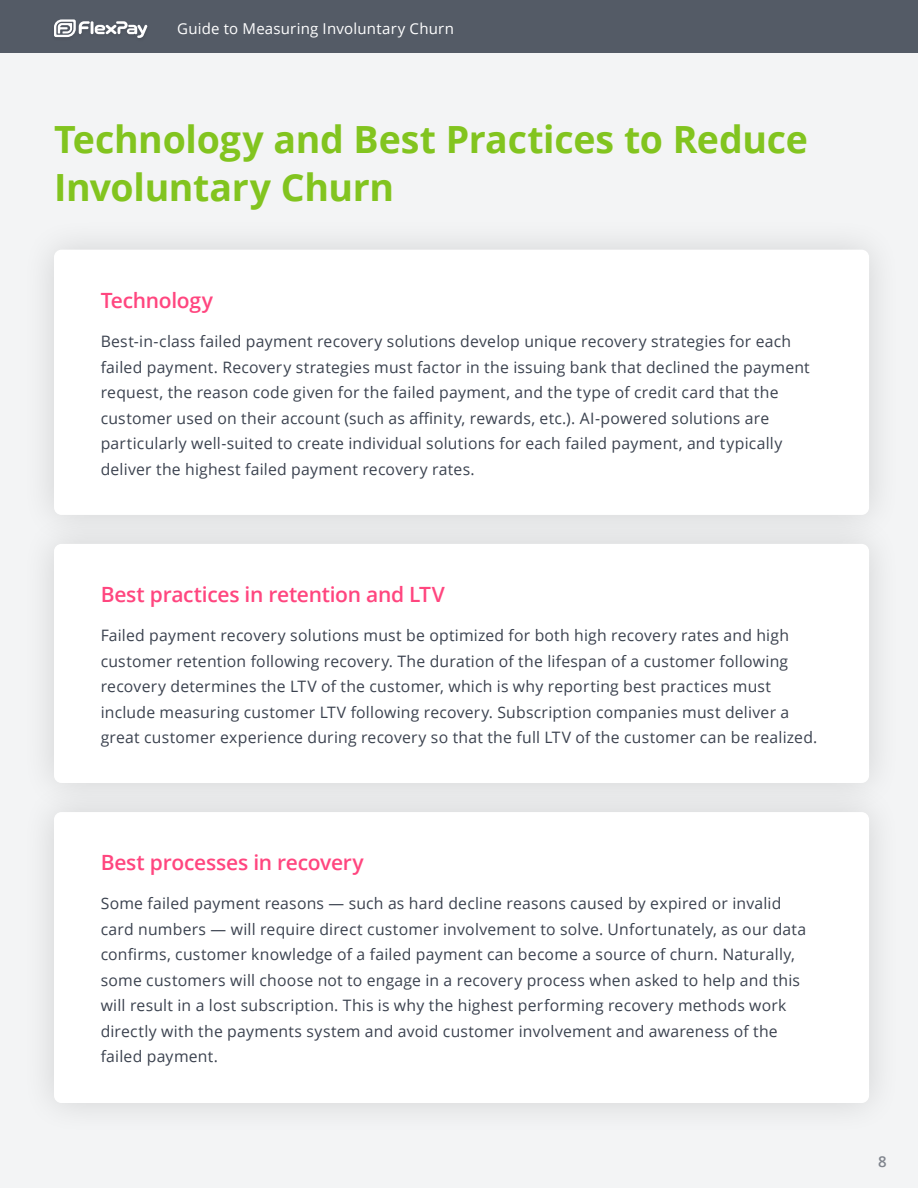
<style>
.page{position:relative;width:918px;height:1188px;background:#fff}
.page>*{position:absolute;margin:0;border:0;box-sizing:border-box;transform-origin:0 0}
.t1{font:700 37.5px/48px "Open Sans";letter-spacing:-.01em;color:#82c41f}
.t2{font:600 21px "Open Sans";letter-spacing:-.015em;color:#ff467f}
.t3{font:15.75px/25.5px "Open Sans";letter-spacing:.015em;color:#3b424f}
.t4{font:15px "Open Sans";letter-spacing:.015em;color:#fff}
.t5{font:600 15px "Open Sans";color:#7f848d}
</style>
<div class="page">
<div style="left:0;top:34px;width:918px;height:1154px;background:#f3f4f5"></div>
<div style="left:21px;top:216px;width:881px;height:333px;background:#eff0f1"></div>
<div style="left:54px;top:250px;width:815px;height:265px;background:#fff;border-radius:8px"></div>
<div style="left:21px;top:510px;width:881px;height:306px;background:#000;opacity:.14"></div>
<div style="left:54px;top:544px;width:815px;height:239px;background:#fff;border-radius:8px"></div>
<div style="left:21px;top:778px;width:881px;height:358px;background:#ebeced"></div>
<div style="left:54px;top:812px;width:815px;height:291px;background:#fff;border-radius:8px"></div>
<div style="left:0;top:0;width:918px;height:53px;background:#545b66"></div>
<svg style="left:54px;top:19px;width:94px;height:19px"></svg>
<p class="t4" style="left:177px;top:18px;width:278px">Guide to Measuring Involuntary Churn</p>
<h1 class="t1" style="left:54px;top:115px;width:756px">Technology and Best Practices to Reduce<br>Involuntary Churn</h1>
<h2 class="t2" style="left:101px;top:286px;width:114px">Technology</h2>
<p class="t3" style="left:101px;top:328px;width:711px">Best-in-class failed payment recovery solutions develop unique recovery strategies for each failed payment. Recovery strategies must factor in the issuing bank that declined the payment request, the reason code given for the failed payment, and the type of credit card that the customer used on their account (such as affinity, rewards, etc.). AI-powered solutions are particularly well-suited to create individual solutions for each failed payment, and typically deliver the highest failed payment recovery rates.</p>
<h2 class="t2" style="left:101px;top:580px;width:346px">Best practices in retention and LTV</h2>
<p class="t3" style="left:101px;top:622px;width:718px">Failed payment recovery solutions must be optimized for both high recovery rates and high customer retention following recovery. The duration of the lifespan of a customer following recovery determines the LTV of the customer, which is why reporting best practices must include measuring customer LTV following recovery. Subscription companies must deliver a great customer experience during recovery so that the full LTV of the customer can be realized.</p>
<h2 class="t2" style="left:101px;top:848px;width:265px">Best processes in recovery</h2>
<p class="t3" style="left:101px;top:891px;width:707px">Some failed payment reasons — such as hard decline reasons caused by expired or invalid card numbers — will require direct customer involvement to solve. Unfortunately, as our data confirms, customer knowledge of a failed payment can become a source of churn. Naturally, some customers will choose not to engage in a recovery process when asked to help and this will result in a lost subscription. This is why the highest performing recovery methods work directly with the payments system and avoid customer involvement and awareness of the failed payment.</p>
<p class="t5" style="left:878px;top:1151px;width:10px">8</p>
</div>
